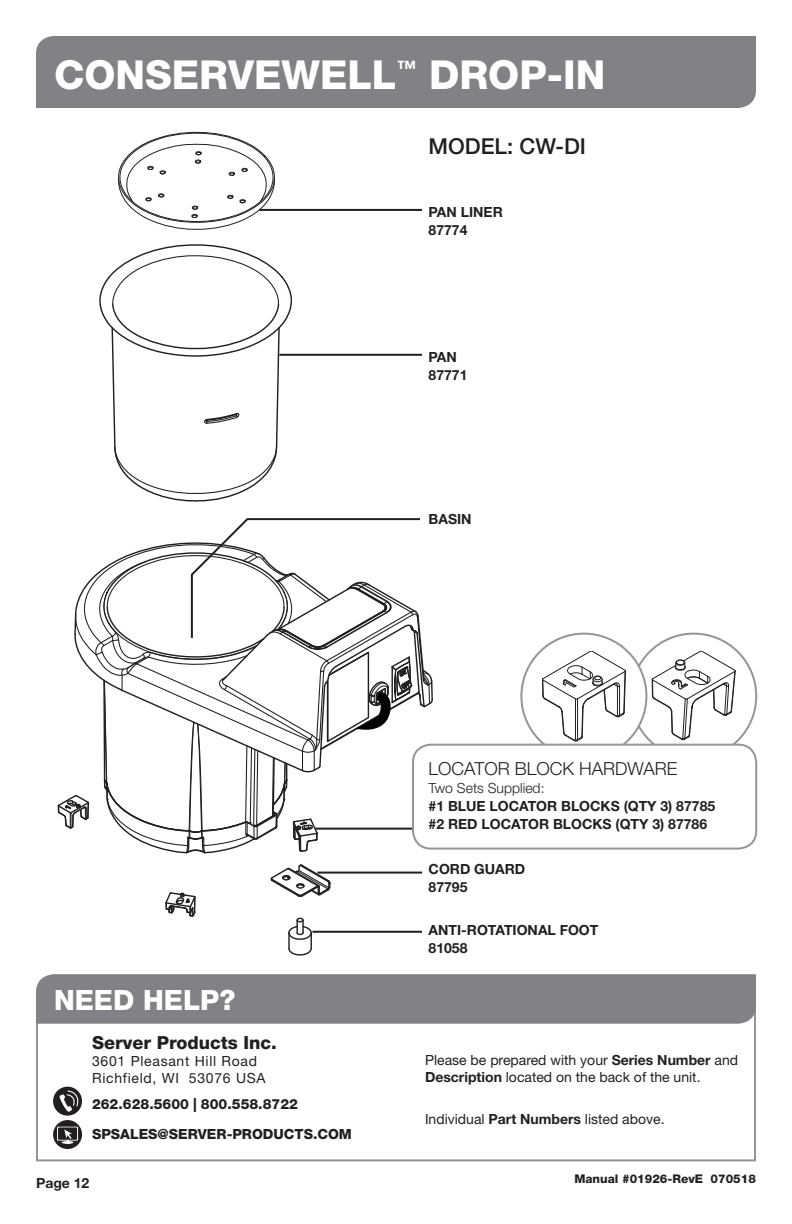
<style>
.page{position:relative;width:792px;height:1224px;background:#fff}
.page>*{position:absolute;margin:0;border:0;box-sizing:border-box;transform-origin:0 0}
.t1{font:800 40px "Helvetica Neue";color:#fff}
.t2{font:800 28px "Helvetica Neue";color:#fff}
.t3{font:500 22px "Helvetica Neue";color:#231f20}
.t4{font:300 18px "Helvetica Neue";color:#231f20}
.t5{font:800 18px "Helvetica Neue";color:#231f20}
.t6{font:700 14px/18px "Helvetica Neue";color:#231f20}
.t7{font:14px/17px "Helvetica Neue";color:#231f20}
.t8{font:800 14px/30.4px "Helvetica Neue";color:#231f20}
.t9{font:14px/17px "Helvetica Neue";letter-spacing:.05em;color:#231f20}
.t10{font:300 14px "Helvetica Neue";color:#231f20}
.t11{font:800 12px "Helvetica Neue";color:#231f20}
.s1{font-weight:700}
</style>
<div class="page">
<div style="left:36px;top:36px;width:720px;height:72px;background:#808285"></div>
<div style="left:36px;top:991px;width:720px;height:170px;border:2px solid #939598"></div>
<div style="left:36px;top:974px;width:720px;height:50px;background:#808285"></div>
<div style="left:53px;top:1087px;width:29px;height:29px;background:#231f20;border-radius:50%"></div>
<svg style="left:59px;top:1090px;width:20px;height:22px"></svg>
<svg style="left:53px;top:1120px;width:29px;height:29px"></svg>
<svg style="left:57px;top:1127px;width:21px;height:14px"></svg>
<div style="left:58px;top:1127px;width:19px;height:13px;background:#231f20"></div>
<svg style="left:62px;top:1130px;width:11px;height:14px"></svg>
<svg style="left:165px;top:892px;width:31px;height:25px"></svg>
<svg style="left:288px;top:917px;width:28px;height:39px"></svg>
<svg style="left:270px;top:864px;width:61px;height:34px"></svg>
<svg style="left:99px;top:131px;width:196px;height:371px"></svg>
<svg style="left:652px;top:651px;width:84px;height:89px"></svg>
<hr style="left:279px;top:354px;width:143px;height:2px;background:#231f20">
<hr style="left:259px;top:209px;width:163px;height:2px;background:#231f20">
<svg style="left:57px;top:518px;width:376px;height:336px"></svg>
<hr style="left:312px;top:931px;width:110px;height:2px;background:#231f20">
<hr style="left:317px;top:872px;width:105px;height:2px;background:#231f20">
<svg style="left:542px;top:651px;width:84px;height:91px"></svg>
<div style="left:413px;top:745px;width:343px;height:104px;background:#fff;border-radius:18px"></div>
<div style="left:412px;top:744px;width:345px;height:106px;border:2px solid #939598;border-radius:18px"></div>
<h1 class="t1" style="left:54px;top:60px;width:553px">CONSERVEWELL<sup>™</sup> DROP-IN</h1>
<h3 class="t3" style="left:429px;top:139px;width:159px">MODEL: CW-DI</h3>
<p class="t6" style="left:429px;top:204px;width:76px">PAN LINER<br>87774</p>
<p class="t6" style="left:429px;top:350px;width:40px">PAN<br>87771</p>
<p class="t6" style="left:429px;top:511px;width:45px">BASIN</p>
<p class="t4" style="left:429px;top:763px;width:250px">LOCATOR BLOCK HARDWARE</p>
<p class="t10" style="left:429px;top:783px;width:117px">Two Sets Supplied:</p>
<p class="t6" style="left:429px;top:799px;width:288px">#1 BLUE LOCATOR BLOCKS (QTY 3) 87785 #2 RED LOCATOR BLOCKS (QTY 3) 87786</p>
<p class="t6" style="left:429px;top:861px;width:98px">CORD GUARD<br>87795</p>
<h2 class="t2" style="left:54px;top:990px;width:183px">NEED HELP?</h2>
<p class="t5" style="left:92px;top:1036px;width:186px">Server Products Inc.</p>
<p class="t9" style="left:92px;top:1054px;width:175px">3601 Pleasant Hill Road<br>Richfield, WI 53076 USA</p>
<p class="t8" style="left:92px;top:1090px;width:261px">262.628.5600 | 800.558.8722<br>SPSALES@SERVER-PRODUCTS.COM</p>
<p class="t6" style="left:429px;top:923px;width:171px">ANTI-ROTATIONAL FOOT<br>81058</p>
<p class="t7" style="left:425px;top:1053px;width:315px">Please be prepared with your <span class="s1">Series Number</span> and<br><span class="s1">Description</span> located on the back of the unit.</p>
<p class="t7" style="left:425px;top:1112px;width:241px">Individual <span class="s1">Part Numbers</span> listed above.</p>
<p class="t6" style="left:36px;top:1175px;width:55px">Page 12</p>
<p class="t11" style="left:574px;top:1174px;width:183px">Manual #01926-RevE 070518</p>
</div>
